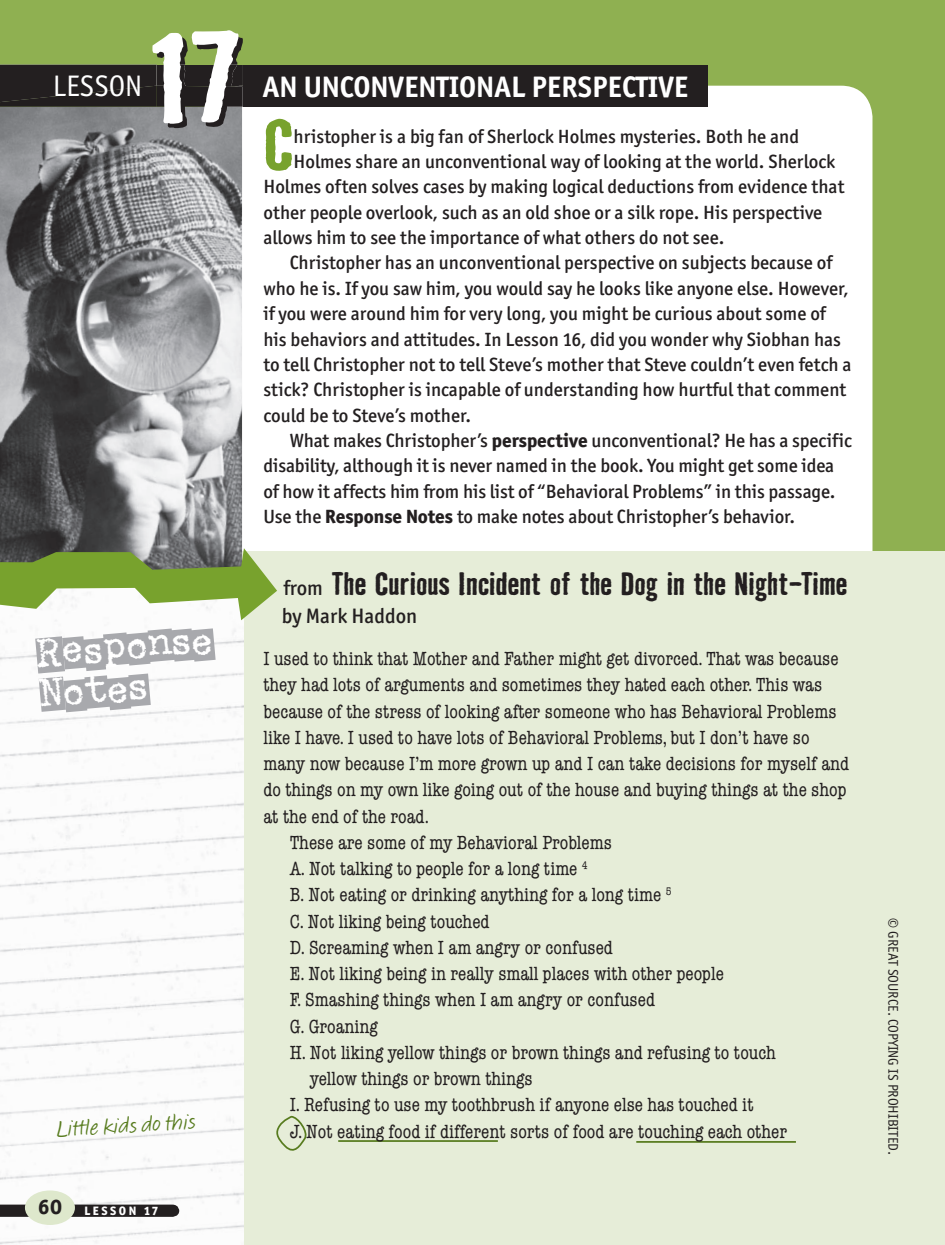
<style>
.page{position:relative;width:945px;height:1245px;background:#fff}
.page>*{position:absolute;margin:0;border:0;box-sizing:border-box;transform-origin:0 0}
.t1{font:700 119px "Bad Neighborhood Badhouse";color:#fff}
.t2{font:700 65.98px "Bad Neighborhood Badhouse";color:#78a22d}
.t3{font:500 43.75px/41.1px "Telepath";color:#fff}
.t4{font:700 29.75px "Bad Neighborhood Badhouse";letter-spacing:-.015em;color:#231f20}
.t5{font:29.75px "Officina San ITC Bold OS";color:#fff}
.t6{font:29.75px "Officina San ITC";color:#fff}
.t7{font:22.75px "Calliope MVB";color:#587c1f}
.t8{font:500 21px "Officina San ITC";color:#231f20}
.t9{font:500 19.25px "Officina San ITC";color:#231f20}
.t10{font:condensed 19.25px "American Typewriter";color:#231f20}
.t11{font:14px "Officina San ITC";color:#231f20}
.t12{font:800 12.25px "Officina San ITC";letter-spacing:.2em;color:#fff}
.s1{font-weight:800}
.s2{font-size:21px;color:#231f20}
.s3{font-family:"Officina San ITC";font-weight:500;font-size:21px}
</style>
<div class="page">
<div style="left:0;top:0;width:944px;height:1245px;background:#8fb051"></div>
<div style="left:242px;top:86px;width:630px;height:465px;background:#fff"></div>
<div style="left:242px;top:551px;width:702px;height:694px;background:#e6edd8"></div>
<img style="left:0;top:731px;width:243px;height:514px">
<img style="left:0;top:107px;width:242px;height:441px">
<svg style="left:276px;top:1115px;width:520px;height:36px"></svg>
<div style="left:243px;top:65px;width:464px;height:21px;background:#231f20"></div>
<div style="left:243px;top:86px;width:464px;height:21px;background:#231f20"></div>
<div style="left:0;top:65px;width:243px;height:42px;background:#231f20"></div>
<img style="left:165px;top:86px;width:69px;height:21px">
<svg style="left:0;top:548px;width:277px;height:183px;background:#c6cfb6"></svg>
<svg style="left:0;top:1204px;width:180px;height:14px;background:#413e3f"></svg>
<div style="left:25px;top:1190px;width:50px;height:35px;background:#dee8cc;border-radius:50%"></div>
<h1 class="t1" style="left:148px;top:30px;width:96px">17</h1>
<h3 class="t6" style="left:53px;top:74px;width:91px">LESSON</h3>
<h3 class="t5" style="left:263px;top:76px;width:427px">AN UNCONVENTIONAL PERSPECTIVE</h3>
<h2 class="t2" style="left:263px;top:118px;width:32px">C</h2>
<p class="t9" style="left:293px;top:129px;width:507px">hristopher is a big fan of Sherlock Holmes mysteries. Both he and</p>
<p class="t9" style="left:293px;top:154px;width:543px">Holmes share an unconventional way of looking at the world. Sherlock</p>
<p class="t9" style="left:263px;top:179px;width:582px">Holmes often solves cases by making logical deductions from evidence that</p>
<p class="t9" style="left:263px;top:205px;width:560px">other people overlook, such as an old shoe or a silk rope. His perspective</p>
<p class="t9" style="left:263px;top:230px;width:462px">allows him to see the importance of what others do not see.</p>
<p class="t9" style="left:290px;top:255px;width:544px">Christopher has an unconventional perspective on subjects because of</p>
<p class="t9" style="left:263px;top:281px;width:586px">who he is. If you saw him, you would say he looks like anyone else. However,</p>
<p class="t9" style="left:263px;top:306px;width:563px">if you were around him for very long, you might be curious about some of</p>
<p class="t9" style="left:263px;top:331px;width:579px">his behaviors and attitudes. In Lesson 16, did you wonder why Siobhan has</p>
<p class="t9" style="left:263px;top:357px;width:589px">to tell Christopher not to tell Steve’s mother that Steve couldn’t even fetch a</p>
<p class="t9" style="left:263px;top:382px;width:584px">stick? Christopher is incapable of understanding how hurtful that comment</p>
<p class="t9" style="left:263px;top:408px;width:209px">could be to Steve’s mother.</p>
<p class="t9" style="left:290px;top:433px;width:563px">What makes Christopher’s <span class="s1">perspective</span> unconventional? He has a specific</p>
<p class="t9" style="left:263px;top:458px;width:572px">disability, although it is never named in the book. You might get some idea</p>
<p class="t9" style="left:263px;top:484px;width:573px">of how it affects him from his list of “Behavioral Problems” in this passage.</p>
<p class="t9" style="left:263px;top:509px;width:533px">Use the <span class="s1">Response Notes</span> to make notes about Christopher’s behavior.</p>
<h3 class="t3" style="left:35px;top:637px;width:179px;rotate:-5deg">Response<br>Notes</h3>
<p class="t7" style="left:56px;top:1120px;width:142px;rotate:-3deg">Little kids do this</p>
<p class="t12" style="left:38px;top:1206px;width:122px"><span class="s2">60</span> LESSON 17</p>
<h3 class="t4" style="left:283px;top:572px;width:565px"><span class="s3">from</span> The Curious Incident of the Dog in the Night-Time</h3>
<p class="t8" style="left:282px;top:608px;width:137px">by Mark Haddon</p>
<p class="t10" style="left:263px;top:652px;width:576px">I used to think that Mother and Father might get divorced. That was because</p>
<p class="t10" style="left:263px;top:678px;width:560px">they had lots of arguments and sometimes they hated each other. This was</p>
<p class="t10" style="left:263px;top:704px;width:574px">because of the stress of looking after someone who has Behavioral Problems</p>
<p class="t10" style="left:263px;top:730px;width:547px">like I have. I used to have lots of Behavioral Problems, but I don’t have so</p>
<p class="t10" style="left:263px;top:757px;width:587px">many now because I’m more grown up and I can take decisions for myself and</p>
<p class="t10" style="left:263px;top:783px;width:584px">do things on my own like going out of the house and buying things at the shop</p>
<p class="t10" style="left:263px;top:809px;width:167px">at the end of the road.</p>
<p class="t10" style="left:290px;top:835px;width:324px">These are some of my Behavioral Problems</p>
<p class="t10" style="left:290px;top:862px;width:299px">A. Not talking to people for a long time <sup>4</sup></p>
<p class="t10" style="left:290px;top:888px;width:383px">B. Not eating or drinking anything for a long time <sup>5</sup></p>
<p class="t10" style="left:290px;top:914px;width:201px">C. Not liking being touched</p>
<p class="t10" style="left:290px;top:940px;width:325px">D. Screaming when I am angry or confused</p>
<p class="t10" style="left:290px;top:967px;width:435px">E. Not liking being in really small places with other people</p>
<p class="t10" style="left:290px;top:993px;width:367px">F. Smashing things when I am angry or confused</p>
<p class="t10" style="left:290px;top:1019px;width:90px">G. Groaning</p>
<p class="t10" style="left:290px;top:1045px;width:487px">H. Not liking yellow things or brown things and refusing to touch</p>
<p class="t10" style="left:310px;top:1072px;width:224px">yellow things or brown things</p>
<p class="t10" style="left:290px;top:1098px;width:465px">I. Refusing to use my toothbrush if anyone else has touched it</p>
<p class="t10" style="left:290px;top:1124px;width:499px">J. Not eating food if different sorts of food are touching each other</p>
<p class="t11" style="left:898px;top:918px;width:238px;rotate:90deg">© GREAT SOURCE. COPYING IS PROHIBITED.</p>
</div>
